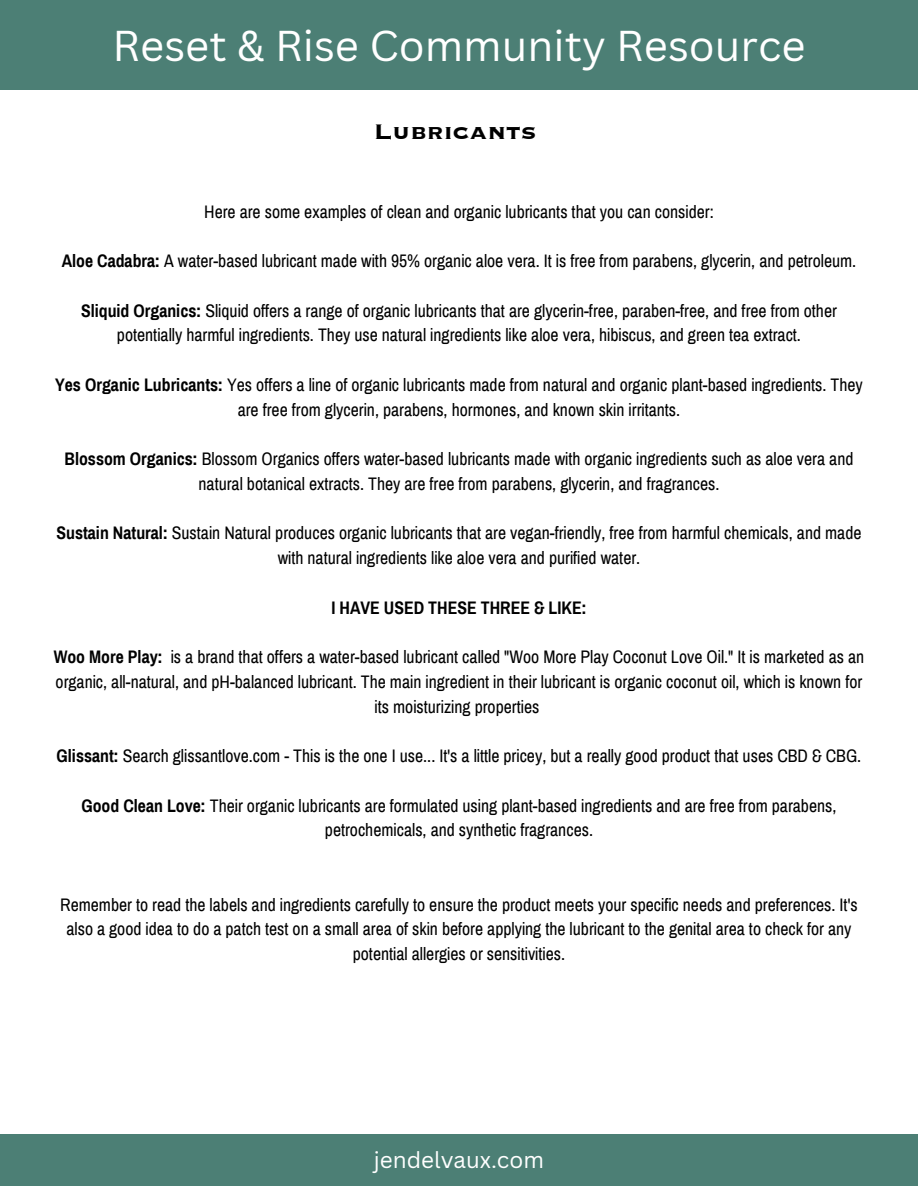
<style>
.page{position:relative;width:918px;height:1188px;background:#fff}
.page>*{position:absolute;margin:0;border:0;box-sizing:border-box;transform-origin:0 0}
.t1{font:42px "Canva Sans";color:#fff}
.t2{font:27.3px "Copperplate Gothic LT Pro 33 BC";color:#000}
.t3{font:22.5px "Canva Sans";color:#fff}
.t4{font:17.7px/24.8px "Archivo Narrow";color:#000;text-align:center}
.t5{font:700 17.7px "Archivo Narrow";color:#000}
.s1{font-weight:700}
</style>
<div class="page">
<div style="left:0;top:0;width:918px;height:89px;background:#4c7f75"></div>
<div style="left:0;top:1134px;width:918px;height:52px;background:#4c7f75"></div>
<p class="t1" style="left:113px;top:16px;width:694px">Reset &amp; Rise Community Resource</p>
<p class="t2" style="left:374px;top:119px;width:164px">Lubricants</p>
<p class="t4" style="left:204px;top:199px;width:511px">Here are some examples of clean and organic lubricants that you can consider:</p>
<p class="t4" style="left:62px;top:249px;width:796px"><span class="s1">Aloe Cadabra:</span> A water-based lubricant made with 95% organic aloe vera. It is free from parabens, glycerin, and petroleum.</p>
<p class="t4" style="left:81px;top:298px;width:757px"><span class="s1">Sliquid Organics:</span> Sliquid offers a range of organic lubricants that are glycerin-free, paraben-free, and free from other potentially harmful ingredients. They use natural ingredients like aloe vera, hibiscus, and green tea extract.</p>
<p class="t4" style="left:55px;top:373px;width:809px"><span class="s1">Yes Organic Lubricants:</span> Yes offers a line of organic lubricants made from natural and organic plant-based ingredients. They are free from glycerin, parabens, hormones, and known skin irritants.</p>
<p class="t4" style="left:65px;top:447px;width:790px"><span class="s1">Blossom Organics:</span> Blossom Organics offers water-based lubricants made with organic ingredients such as aloe vera and natural botanical extracts. They are free from parabens, glycerin, and fragrances.</p>
<p class="t4" style="left:56px;top:521px;width:807px"><span class="s1">Sustain Natural:</span> Sustain Natural produces organic lubricants that are vegan-friendly, free from harmful chemicals, and made with natural ingredients like aloe vera and purified water.</p>
<p class="t5" style="left:331px;top:598px;width:257px">I HAVE USED THESE THREE &amp; LIKE:</p>
<p class="t4" style="left:54px;top:645px;width:812px"><span class="s1">Woo More Play:</span> is a brand that offers a water-based lubricant called "Woo More Play Coconut Love Oil." It is marketed as an organic, all-natural, and pH-balanced lubricant. The main ingredient in their lubricant is organic coconut oil, which is known for its moisturizing properties</p>
<p class="t4" style="left:57px;top:744px;width:806px"><span class="s1">Glissant:</span> Search glissantlove.com - This is the one I use... It's a little pricey, but a really good product that uses CBD &amp; CBG.</p>
<p class="t4" style="left:81px;top:793px;width:757px"><span class="s1">Good Clean Love:</span> Their organic lubricants are formulated using plant-based ingredients and are free from parabens, petrochemicals, and synthetic fragrances.</p>
<p class="t4" style="left:60px;top:892px;width:799px">Remember to read the labels and ingredients carefully to ensure the product meets your specific needs and preferences. It's also a good idea to do a patch test on a small area of skin before applying the lubricant to the genital area to check for any potential allergies or sensitivities.</p>
<p class="t3" style="left:374px;top:1144px;width:172px">jendelvaux.com</p>
</div>
